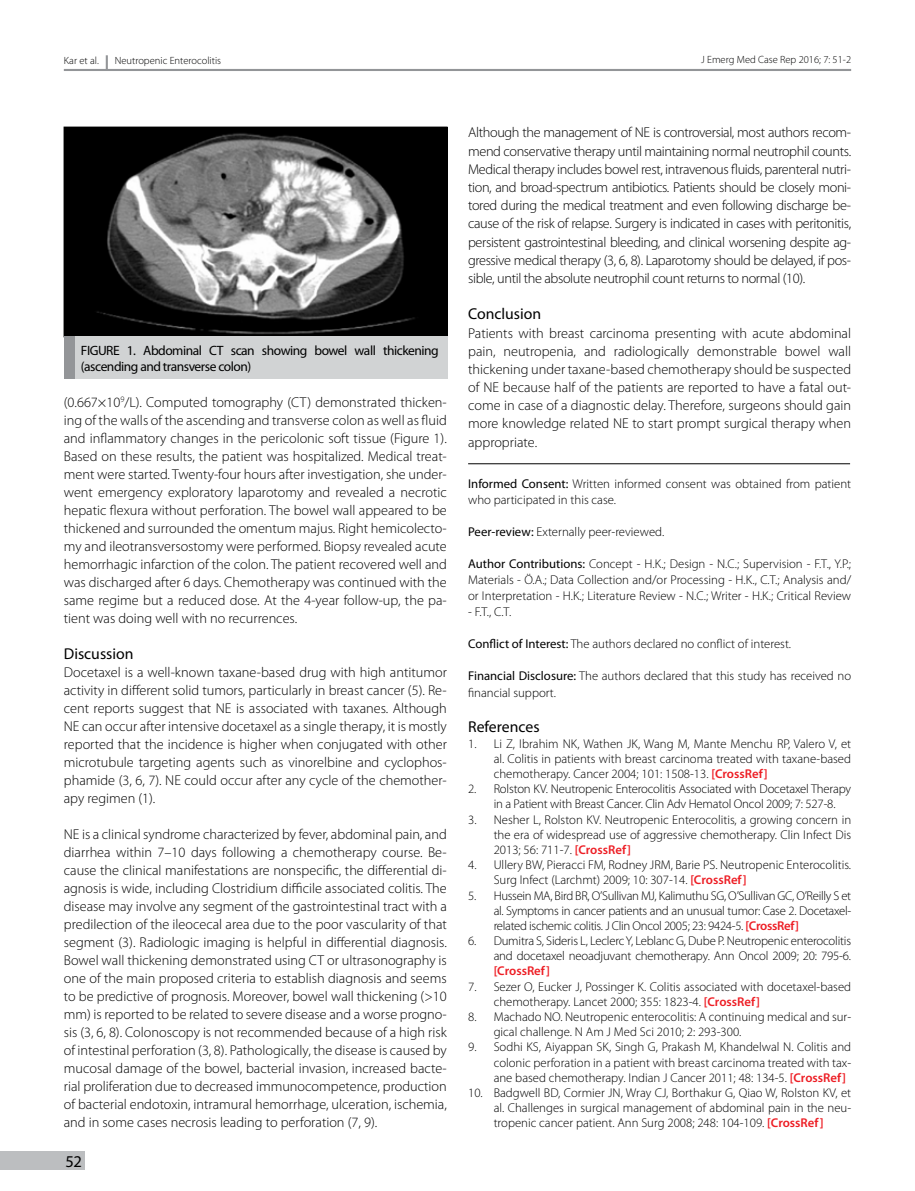
<style>
.page{position:relative;width:915px;height:1191px;background:#fff}
.page>*{position:absolute;margin:0;border:0;box-sizing:border-box;transform-origin:0 0}
.t1{font:16.5px "Myriad Pro";color:#000}
.t2{font:15.75px "Myriad Pro";color:#000}
.t3{font:300 14.25px/18px "Myriad Pro";color:#000;text-align:justify}
.t4{font:13.5px/16.2px "Myriad Pro";letter-spacing:-.035em;color:#000}
.t5{font:300 12.75px/15.1px "Myriad Pro";color:#000}
.t6{font:600 12.75px "Myriad Pro";color:#ed1d24}
.t7{font:300 10.5px "Myriad Pro";color:#000}
.s1{font-weight:400}
.s2{font-weight:600;color:#ed1d24}
</style>
<div class="page">
<hr style="left:468px;top:463px;width:381px;height:1px;background:#000">
<hr style="left:64px;top:69px;width:786px;height:2px;background:#939598">
<svg style="left:106px;top:55px;width:2px;height:14px"></svg>
<div style="left:0;top:1151px;width:84px;height:18px;background:#bcbec0"></div>
<img style="left:66px;top:129px;width:379px;height:206px">
<div style="left:64px;top:127px;width:383px;height:210px;border:1px solid #000"></div>
<div style="left:64px;top:336px;width:383px;height:43px;background:#d1d3d4"></div>
<div style="left:64px;top:336px;width:11px;height:43px;background:#939598"></div>
<p class="t7" style="left:64px;top:54px;width:36px">Kar et al.</p>
<p class="t7" style="left:115px;top:54px;width:108px">Neutropenic Enterocolitis</p>
<p class="t7" style="left:701px;top:53px;width:151px">J Emerg Med Case Rep 2016; 7: 51-2</p>
<p class="t4" style="left:81px;top:342px;width:359px">FIGURE 1. Abdominal CT scan showing bowel wall thickening (ascending and transverse colon)</p>
<p class="t3" style="left:64px;top:393px;width:384px">(0.667×10<sup>9</sup>/L). Computed tomography (CT) demonstrated thicken&shy;ing of the walls of the ascending and transverse colon as well as fluid and inflammatory changes in the pericolonic soft tissue (Figure 1).<br>Based on these results, the patient was hospitalized. Medical treat&shy;ment were started. Twenty-four hours after investigation, she under&shy;went emergency exploratory laparotomy and revealed a necrotic hepatic flexura without perforation. The bowel wall appeared to be thickened and surrounded the omentum majus. Right hemicolecto&shy;my and ileotransversostomy were performed. Biopsy revealed acute hemorrhagic infarction of the colon. The patient recovered well and was discharged after 6 days. Chemotherapy was continued with the same regime but a reduced dose. At the 4-year follow-up, the pa&shy;tient was doing well with no recurrences.</p>
<p class="t2" style="left:64px;top:643px;width:71px">Discussion</p>
<p class="t3" style="left:64px;top:663px;width:384px">Docetaxel is a well-known taxane-based drug with high antitumor activity in different solid tumors, particularly in breast cancer (5). Re&shy;cent reports suggest that NE is associated with taxanes. Although NE can occur after intensive docetaxel as a single therapy, it is mostly reported that the incidence is higher when conjugated with other microtubule targeting agents such as vinorelbine and cyclophos&shy;phamide (3, 6, 7). NE could occur after any cycle of the chemother&shy;apy regimen (1).</p>
<p class="t3" style="left:64px;top:825px;width:384px">NE is a clinical syndrome characterized by fever, abdominal pain, and diarrhea within 7–10 days following a chemotherapy course. Be&shy;cause the clinical manifestations are nonspecific, the differential di&shy;agnosis is wide, including Clostridium difficile associated colitis. The disease may involve any segment of the gastrointestinal tract with a predilection of the ileocecal area due to the poor vascularity of that segment (3). Radiologic imaging is helpful in differential diagnosis.<br>Bowel wall thickening demonstrated using CT or ultrasonography is one of the main proposed criteria to establish diagnosis and seems to be predictive of prognosis. Moreover, bowel wall thickening (&gt;10 mm) is reported to be related to severe disease and a worse progno&shy;sis (3, 6, 8). Colonoscopy is not recommended because of a high risk of intestinal perforation (3, 8). Pathologically, the disease is caused by mucosal damage of the bowel, bacterial invasion, increased bacte&shy;rial proliferation due to decreased immunocompetence, production of bacterial endotoxin, intramural hemorrhage, ulceration, ischemia, and in some cases necrosis leading to perforation (7, 9).</p>
<p class="t1" style="left:65px;top:1150px;width:18px">52</p>
<p class="t3" style="left:468px;top:123px;width:384px">Although the management of NE is controversial, most authors recom&shy;mend conservative therapy until maintaining normal neutrophil counts.<br>Medical therapy includes bowel rest, intravenous fluids, parenteral nutri&shy;tion, and broad-spectrum antibiotics. Patients should be closely moni&shy;tored during the medical treatment and even following discharge be&shy;cause of the risk of relapse. Surgery is indicated in cases with peritonitis, persistent gastrointestinal bleeding, and clinical worsening despite ag&shy;gressive medical therapy (3, 6, 8). Laparotomy should be delayed, if pos&shy;sible, until the absolute neutrophil count returns to normal (10).</p>
<p class="t2" style="left:468px;top:304px;width:75px">Conclusion</p>
<p class="t3" style="left:468px;top:323px;width:384px">Patients with breast carcinoma presenting with acute abdominal pain, neutropenia, and radiologically demonstrable bowel wall thickening under taxane-based chemotherapy should be suspected of NE because half of the patients are reported to have a fatal out&shy;come in case of a diagnostic delay. Therefore, surgeons should gain more knowledge related NE to start prompt surgical therapy when appropriate.</p>
<p class="t5" style="left:468px;top:476px;width:384px;line-height:15.9px"><span class="s1">Informed Consent:</span> Written informed consent was obtained from patient who participated in this case.</p>
<p class="t5" style="left:468px;top:524px;width:197px"><span class="s1">Peer-review:</span> Externally peer-reviewed.</p>
<p class="t5" style="left:468px;top:556px;width:384px;line-height:15.9px;text-align:justify"><span class="s1">Author Contributions:</span> Concept - H.K.; Design - N.C.; Supervision - F.T., Y.P.; Materials - Ö.A.; Data Collection and/or Processing - H.K., C.T.; Analysis and/ or Interpretation - H.K.; Literature Review - N.C.; Writer - H.K.; Critical Review</p>
<p class="t5" style="left:468px;top:604px;width:45px">- F.T., C.T.</p>
<p class="t5" style="left:468px;top:636px;width:324px"><span class="s1">Conflict of Interest:</span> The authors declared no conflict of interest.</p>
<p class="t5" style="left:468px;top:666px;width:384px;line-height:17.4px"><span class="s1">Financial Disclosure:</span> The authors declared that this study has received no financial support.</p>
<p class="t2" style="left:468px;top:717px;width:73px">References</p>
<p class="t5" style="left:493px;top:736px;width:359px;text-align:justify;text-indent:-26px">1. Li Z, Ibrahim NK, Wathen JK, Wang M, Mante Menchu RP, Valero V, et al. Colitis in patients with breast carcinoma treated with taxane-based chemotherapy. Cancer 2004; 101: 1508-13. <span class="s2">[CrossRef]</span></p>
<p class="t5" style="left:493px;top:781px;width:359px;text-indent:-26px">2. Rolston KV. Neutropenic Enterocolitis Associated with Docetaxel Therapy in a Patient with Breast Cancer. Clin Adv Hematol Oncol 2009; 7: 527-8.</p>
<p class="t5" style="left:493px;top:811px;width:359px;text-align:justify;text-indent:-26px">3. Nesher L, Rolston KV. Neutropenic Enterocolitis, a growing concern in the era of widespread use of aggressive chemotherapy. Clin Infect Dis 2013; 56: 711-7. <span class="s2">[CrossRef]</span></p>
<p class="t5" style="left:493px;top:857px;width:359px;text-indent:-26px">4. Ullery BW, Pieracci FM, Rodney JRM, Barie PS. Neutropenic Enterocolitis.<br>Surg Infect (Larchmt) 2009; 10: 307-14. <span class="s2">[CrossRef]</span></p>
<p class="t5" style="left:493px;top:887px;width:359px;text-align:justify;text-indent:-26px">5. Hussein MA, Bird BR, O’Sullivan MJ, Kalimuthu SG, O’Sullivan GC, O’Reilly S et al. Symptoms in cancer patients and an unusual tumor: Case 2. Docetaxel&shy;related ischemic colitis. J Clin Oncol 2005; 23: 9424-5. <span class="s2">[CrossRef]</span></p>
<p class="t5" style="left:468px;top:933px;width:384px;text-align:right">6. Dumitra S, Sideris L, Leclerc Y, Leblanc G, Dube P. Neutropenic enterocolitis and docetaxel neoadjuvant chemotherapy. Ann Oncol 2009; 20: 795-6.</p>
<p class="t6" style="left:493px;top:963px;width:58px">[CrossRef]</p>
<p class="t5" style="left:493px;top:978px;width:359px;text-indent:-26px">7. Sezer O, Eucker J, Possinger K. Colitis associated with docetaxel-based chemotherapy. Lancet 2000; 355: 1823-4. <span class="s2">[CrossRef]</span></p>
<p class="t5" style="left:493px;top:1009px;width:359px;text-indent:-26px">8. Machado NO. Neutropenic enterocolitis: A continuing medical and sur&shy;gical challenge. N Am J Med Sci 2010; 2: 293-300.</p>
<p class="t5" style="left:493px;top:1039px;width:359px;text-align:justify;text-indent:-26px">9. Sodhi KS, Aiyappan SK, Singh G, Prakash M, Khandelwal N. Colitis and colonic perforation in a patient with breast carcinoma treated with tax&shy;ane based chemotherapy. Indian J Cancer 2011; 48: 134-5. <span class="s2">[CrossRef]</span></p>
<p class="t5" style="left:493px;top:1085px;width:359px;text-align:justify;text-indent:-26px">10. Badgwell BD, Cormier JN, Wray CJ, Borthakur G, Qiao W, Rolston KV, et al. Challenges in surgical management of abdominal pain in the neu&shy;tropenic cancer patient. Ann Surg 2008; 248: 104-109. <span class="s2">[CrossRef]</span></p>
</div>
